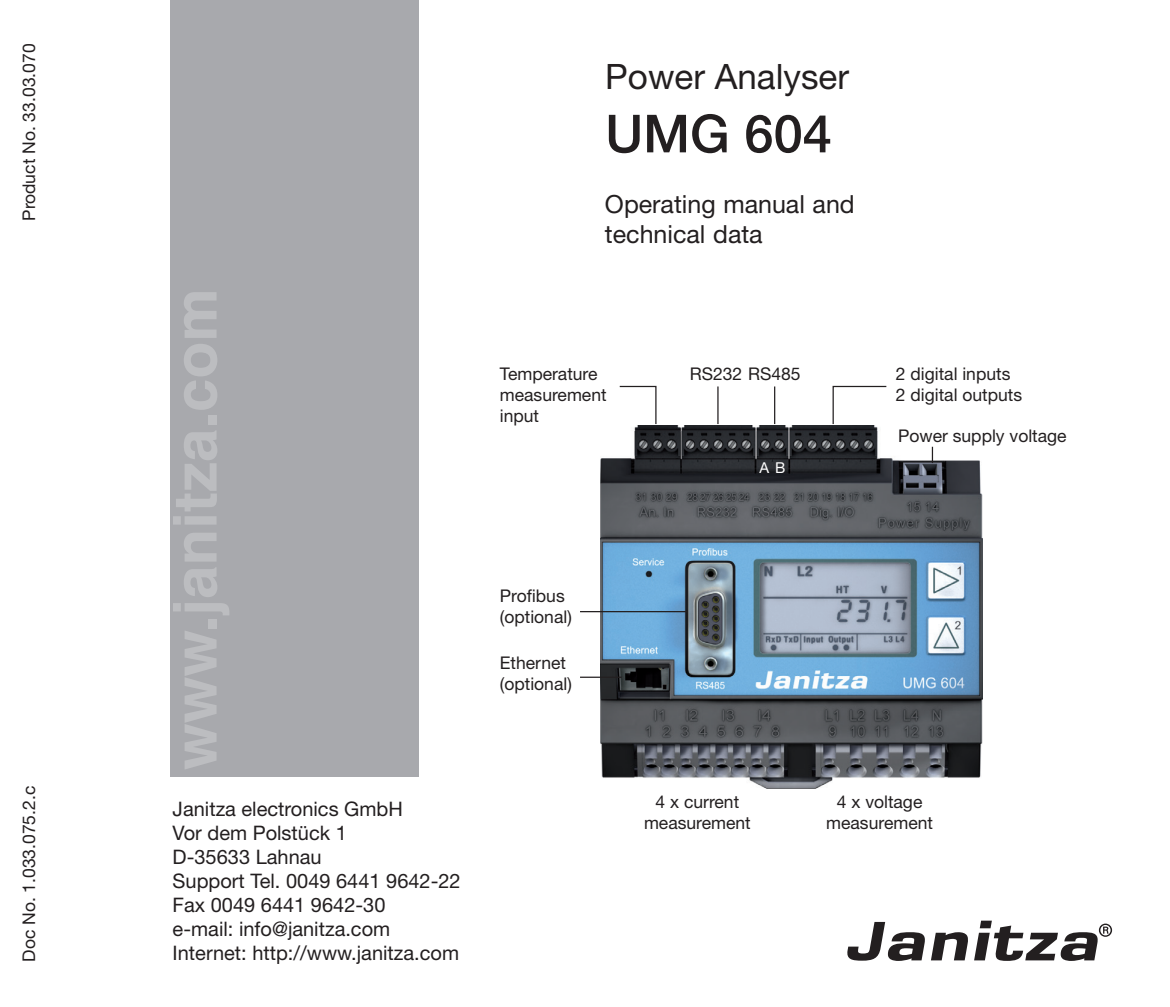
<style>
.page{position:relative;width:1170px;height:1007px;background:#fff}
.page>*{position:absolute;margin:0;border:0;box-sizing:border-box;transform-origin:0 0}
.t1{font:500 52.5px "Helvetica Neue LT";color:#231f20}
.t2{font:35px "Helvetica Neue LT";color:#231f20}
._10_linksbündig{font:25px "Helvetica Neue LT";color:#231f20}
._8_linksbündig{font:20px "Helvetica Neue LT";color:#231f20}
._8_linksbündig-2{font:17.5px/21px "Helvetica Neue LT";color:#231f20}
._8_linksbündig-3{font:15px "Helvetica Neue LT";color:#fff}
</style>
<div class="page">
<div style="left:170px;top:0;width:248px;height:776px;background:#a8a9ad"></div>
<img style="left:600px;top:425px;width:382px;height:363px">
<svg style="left:619px;top:385px;width:38px;height:40px"></svg>
<hr style="left:717px;top:386px;width:1px;height:38px;background:#231f20">
<hr style="left:774px;top:386px;width:1px;height:38px;background:#231f20">
<svg style="left:931px;top:446px;width:2px;height:17px"></svg>
<svg style="left:832px;top:385px;width:55px;height:40px"></svg>
<hr style="left:580px;top:676px;width:41px;height:1px;background:#231f20">
<hr style="left:580px;top:611px;width:107px;height:1px;background:#231f20">
<svg style="left:847px;top:921px;width:121px;height:39px"></svg>
<svg style="left:974px;top:920px;width:137px;height:40px"></svg>
<p class="_8_linksbündig-2" style="left:18px;top:221px;width:179px;rotate:-90deg">Product No. 33.03.070</p>
<p class="_8_linksbündig-2" style="left:18px;top:961px;width:177px;rotate:-90deg">Doc No. 1.033.075.2.c</p>
<p class="t2" style="left:605px;top:56px;width:245px">Power Analyser</p>
<p class="t1" style="left:605px;top:102px;width:228px">UMG 604</p>
<p class="_10_linksbündig" style="left:605px;top:189px;width:251px">Operating manual and</p>
<p class="_10_linksbündig" style="left:605px;top:219px;width:159px">technical data</p>
<p class="_8_linksbündig-2" style="left:500px;top:362px;width:108px">Temperature measurement input</p>
<p class="_8_linksbündig-2" style="left:689px;top:362px;width:112px">RS232 RS485</p>
<p class="_8_linksbündig-2" style="left:895px;top:362px;width:116px">2 digital inputs</p>
<p class="_8_linksbündig-2" style="left:895px;top:383px;width:128px">2 digital outputs</p>
<p class="_8_linksbündig-3" style="left:759px;top:458px;width:27px">A B</p>
<p class="_8_linksbündig-2" style="left:898px;top:425px;width:170px">Power supply voltage</p>
<p class="_8_linksbündig-2" style="left:500px;top:585px;width:73px">Profibus (optional)</p>
<p class="_8_linksbündig-2" style="left:500px;top:651px;width:73px">Ethernet (optional)</p>
<p class="_8_linksbündig" style="left:173px;top:797px;width:232px">Janitza electronics GmbH</p>
<p class="_8_linksbündig" style="left:173px;top:821px;width:176px">Vor dem Polstück 1</p>
<p class="_8_linksbündig" style="left:173px;top:845px;width:150px">D-35633 Lahnau</p>
<p class="_8_linksbündig" style="left:173px;top:869px;width:289px">Support Tel. 0049 6441 9642-22</p>
<p class="_8_linksbündig" style="left:173px;top:893px;width:214px">Fax 0049 6441 9642-30</p>
<p class="_8_linksbündig" style="left:173px;top:917px;width:219px">e-mail: info@janitza.com</p>
<p class="_8_linksbündig" style="left:173px;top:941px;width:288px">Internet: http://www.janitza.com</p>
<p class="_8_linksbündig-2" style="left:644px;top:790px;width:108px;text-align:center">4 x current measurement</p>
<p class="_8_linksbündig-2" style="left:826px;top:790px;width:108px;text-align:center">4 x voltage measurement</p>
</div>
